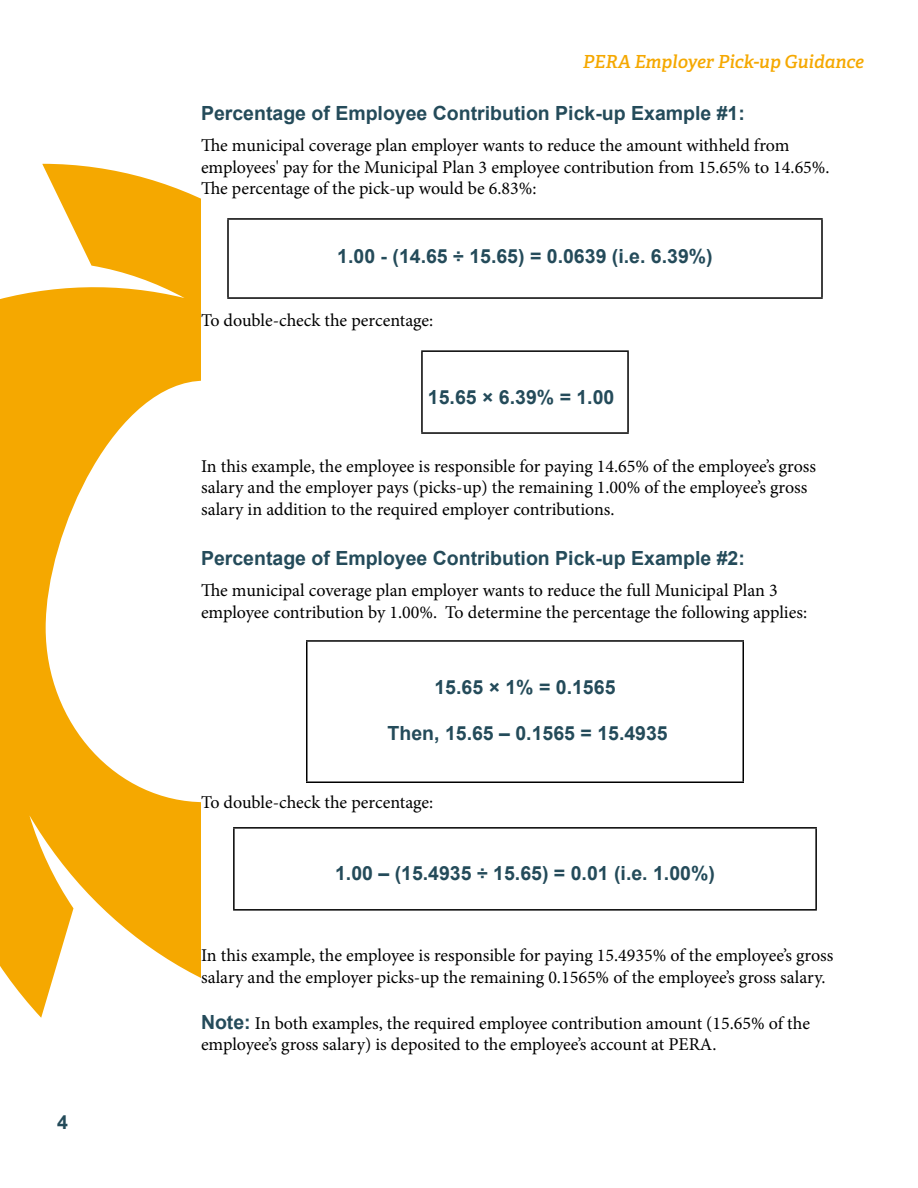
<style>
.page{position:relative;width:918px;height:1188px;background:#fff}
.page>*{position:absolute;margin:0;border:0;box-sizing:border-box;transform-origin:0 0}
.t1{font:700 19.5px "Arial";color:#244b5a}
.t2{font:18px/21.6px "Minion Pro";color:#000}
.t3{font:italic 600 18px "Adelle";color:#f5a800}
.s1{font-family:"Arial";font-weight:700;font-size:19.5px;color:#244b5a}
</style>
<div class="page">
<svg style="left:0;top:164px;width:201px;height:854px;fill:#f5a800"></svg>
<hr style="left:227px;top:218px;width:596px;height:2px;background:#000">
<hr style="left:227px;top:220px;width:2px;height:77px;background:#000">
<hr style="left:821px;top:220px;width:2px;height:77px;background:#000">
<hr style="left:227px;top:297px;width:596px;height:2px;background:#000">
<hr style="left:421px;top:350px;width:208px;height:2px;background:#000">
<hr style="left:421px;top:352px;width:2px;height:80px;background:#000">
<hr style="left:627px;top:352px;width:2px;height:80px;background:#000">
<hr style="left:421px;top:432px;width:208px;height:2px;background:#000">
<hr style="left:306px;top:640px;width:438px;height:2px;background:#000">
<hr style="left:306px;top:642px;width:2px;height:139px;background:#000">
<hr style="left:742px;top:642px;width:2px;height:139px;background:#000">
<hr style="left:306px;top:781px;width:438px;height:2px;background:#000">
<hr style="left:233px;top:827px;width:584px;height:2px;background:#000">
<hr style="left:233px;top:829px;width:2px;height:80px;background:#000">
<hr style="left:815px;top:829px;width:2px;height:80px;background:#000">
<hr style="left:233px;top:909px;width:584px;height:2px;background:#000">
<p class="t1" style="left:57px;top:1108px;width:12px">4</p>
<p class="t3" style="left:583px;top:50px;width:283px">PERA Employer Pick-up Guidance</p>
<p class="t1" style="left:201px;top:100px;width:545px">Percentage of Employee Contribution Pick-up Example #1:</p>
<p class="t2" style="left:201px;top:135px;width:630px">The municipal coverage plan employer wants to reduce the amount withheld from employees' pay for the Municipal Plan 3 employee contribution from 15.65% to 14.65%.<br>The percentage of the pick-up would be 6.83%:</p>
<p class="t1" style="left:337px;top:242px;width:377px">1.00 - (14.65 ÷ 15.65) = 0.0639 (i.e. 6.39%)</p>
<p class="t2" style="left:201px;top:310px;width:234px">To double-check the percentage:</p>
<p class="t1" style="left:428px;top:383px;width:188px">15.65 × 6.39% = 1.00</p>
<p class="t2" style="left:201px;top:455px;width:617px">In this example, the employee is responsible for paying 14.65% of the employee’s gross salary and the employer pays (picks-up) the remaining 1.00% of the employee’s gross salary in addition to the required employer contributions.</p>
<p class="t1" style="left:201px;top:545px;width:545px">Percentage of Employee Contribution Pick-up Example #2:</p>
<p class="t2" style="left:201px;top:580px;width:608px">The municipal coverage plan employer wants to reduce the full Municipal Plan 3 employee contribution by 1.00%. To determine the percentage the following applies:</p>
<p class="t1" style="left:434px;top:673px;width:183px">15.65 × 1% = 0.1565</p>
<p class="t1" style="left:388px;top:720px;width:282px">Then, 15.65 – 0.1565 = 15.4935</p>
<p class="t2" style="left:201px;top:791px;width:234px">To double-check the percentage:</p>
<p class="t1" style="left:335px;top:860px;width:381px">1.00 – (15.4935 ÷ 15.65) = 0.01 (i.e. 1.00%)</p>
<p class="t2" style="left:201px;top:945px;width:634px">In this example, the employee is responsible for paying 15.4935% of the employee’s gross salary and the employer picks-up the remaining 0.1565% of the employee’s gross salary.</p>
<p class="t2" style="left:201px;top:1012px;width:611px"><span class="s1">Note:</span> In both examples, the required employee contribution amount (15.65% of the employee’s gross salary) is deposited to the employee’s account at PERA.</p>
</div>
